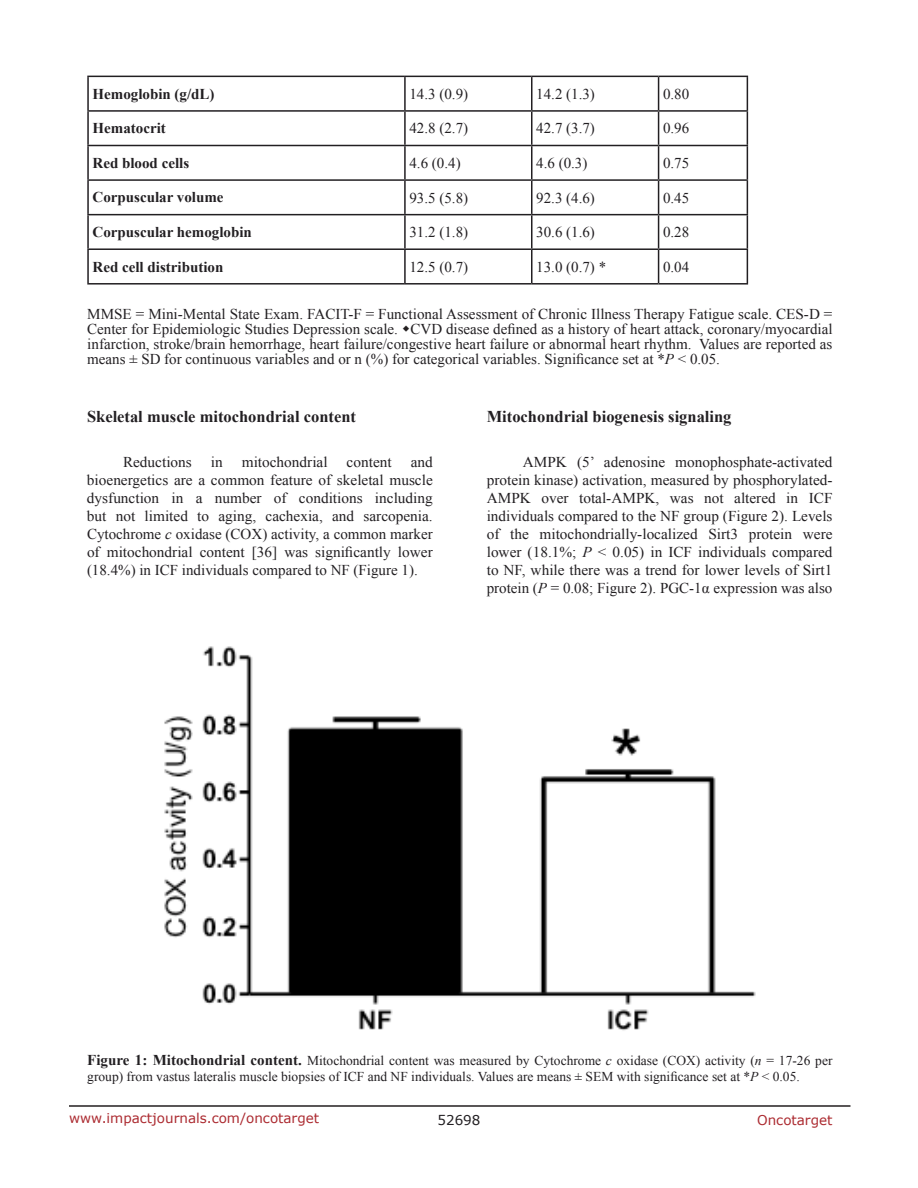
<style>
.page{position:relative;width:918px;height:1188px;background:#fff}
.page>*{position:absolute;margin:0;border:0;box-sizing:border-box;transform-origin:0 0}
.t1{font:700 16.5px "Times New Roman";color:#221f22}
.t2{font:15px/18px "Times New Roman";color:#221f22;text-align:justify}
.t3{font:700 15px "Times New Roman";color:#221f22}
.t4{font:13.5px/16.2px "Times New Roman";color:#221f22}
.t5{font:13.5px "Verdana";color:#ac2b31}
.t6{font:13.5px "Verdana";color:#221f22}
.s1{font-style:italic}
.s2{font-weight:700;font-size:15px}
</style>
<div class="page">
<hr style="left:69px;top:1105px;width:781px;height:2px;background:#231f20">
<svg style="left:89px;top:77px;width:658px;height:33px"></svg>
<svg style="left:89px;top:112px;width:658px;height:171px"></svg>
<hr style="left:87px;top:76px;width:318px;height:1px;background:#221f22">
<hr style="left:405px;top:76px;width:127px;height:1px;background:#221f22">
<hr style="left:404px;top:77px;width:2px;height:33px;background:#221f22">
<hr style="left:532px;top:76px;width:127px;height:1px;background:#221f22">
<hr style="left:531px;top:77px;width:1px;height:33px;background:#221f22">
<hr style="left:659px;top:76px;width:89px;height:1px;background:#221f22">
<hr style="left:658px;top:77px;width:1px;height:33px;background:#221f22">
<hr style="left:87px;top:110px;width:318px;height:2px;background:#221f22">
<hr style="left:405px;top:110px;width:127px;height:2px;background:#221f22">
<hr style="left:404px;top:112px;width:2px;height:33px;background:#221f22">
<hr style="left:532px;top:110px;width:127px;height:2px;background:#221f22">
<hr style="left:531px;top:112px;width:1px;height:33px;background:#221f22">
<hr style="left:659px;top:110px;width:89px;height:2px;background:#221f22">
<hr style="left:658px;top:112px;width:1px;height:33px;background:#221f22">
<hr style="left:87px;top:145px;width:318px;height:1px;background:#221f22">
<hr style="left:405px;top:145px;width:127px;height:1px;background:#221f22">
<hr style="left:404px;top:146px;width:2px;height:33px;background:#221f22">
<hr style="left:532px;top:145px;width:127px;height:1px;background:#221f22">
<hr style="left:531px;top:146px;width:1px;height:33px;background:#221f22">
<hr style="left:659px;top:145px;width:89px;height:1px;background:#221f22">
<hr style="left:658px;top:146px;width:1px;height:33px;background:#221f22">
<hr style="left:87px;top:179px;width:318px;height:2px;background:#221f22">
<hr style="left:405px;top:179px;width:127px;height:2px;background:#221f22">
<hr style="left:404px;top:181px;width:2px;height:33px;background:#221f22">
<hr style="left:532px;top:179px;width:127px;height:2px;background:#221f22">
<hr style="left:531px;top:181px;width:1px;height:33px;background:#221f22">
<hr style="left:659px;top:179px;width:89px;height:2px;background:#221f22">
<hr style="left:658px;top:181px;width:1px;height:33px;background:#221f22">
<hr style="left:87px;top:214px;width:318px;height:1px;background:#221f22">
<hr style="left:405px;top:214px;width:127px;height:1px;background:#221f22">
<hr style="left:404px;top:215px;width:2px;height:33px;background:#221f22">
<hr style="left:532px;top:214px;width:127px;height:1px;background:#221f22">
<hr style="left:531px;top:215px;width:1px;height:33px;background:#221f22">
<hr style="left:659px;top:214px;width:89px;height:1px;background:#221f22">
<hr style="left:658px;top:215px;width:1px;height:33px;background:#221f22">
<hr style="left:87px;top:248px;width:318px;height:2px;background:#221f22">
<hr style="left:405px;top:248px;width:127px;height:2px;background:#221f22">
<hr style="left:404px;top:250px;width:2px;height:33px;background:#221f22">
<hr style="left:532px;top:248px;width:127px;height:2px;background:#221f22">
<hr style="left:531px;top:250px;width:1px;height:33px;background:#221f22">
<hr style="left:659px;top:248px;width:89px;height:2px;background:#221f22">
<hr style="left:658px;top:250px;width:1px;height:33px;background:#221f22">
<hr style="left:87px;top:77px;width:2px;height:33px;background:#221f22">
<hr style="left:747px;top:77px;width:1px;height:33px;background:#221f22">
<hr style="left:87px;top:112px;width:2px;height:33px;background:#221f22">
<hr style="left:747px;top:112px;width:1px;height:33px;background:#221f22">
<hr style="left:87px;top:146px;width:2px;height:33px;background:#221f22">
<hr style="left:747px;top:146px;width:1px;height:33px;background:#221f22">
<hr style="left:87px;top:181px;width:2px;height:33px;background:#221f22">
<hr style="left:747px;top:181px;width:1px;height:33px;background:#221f22">
<hr style="left:87px;top:215px;width:2px;height:33px;background:#221f22">
<hr style="left:747px;top:215px;width:1px;height:33px;background:#221f22">
<hr style="left:87px;top:250px;width:2px;height:33px;background:#221f22">
<hr style="left:747px;top:250px;width:1px;height:33px;background:#221f22">
<hr style="left:87px;top:283px;width:318px;height:2px;background:#221f22">
<hr style="left:405px;top:283px;width:127px;height:2px;background:#221f22">
<hr style="left:532px;top:283px;width:127px;height:2px;background:#221f22">
<hr style="left:659px;top:283px;width:89px;height:2px;background:#221f22">
<img style="left:164px;top:646px;width:592px;height:385px">
<p class="t3" style="left:93px;top:83px;width:124px">Hemoglobin (g/dL)</p>
<p class="t2" style="left:409px;top:85px;width:60px">14.3 (0.9)</p>
<p class="t2" style="left:536px;top:85px;width:60px">14.2 (1.3)</p>
<p class="t2" style="left:663px;top:85px;width:28px">0.80</p>
<p class="t3" style="left:93px;top:118px;width:75px">Hematocrit</p>
<p class="t2" style="left:409px;top:119px;width:60px">42.8 (2.7)</p>
<p class="t2" style="left:536px;top:119px;width:60px">42.7 (3.7)</p>
<p class="t2" style="left:663px;top:119px;width:28px">0.96</p>
<p class="t3" style="left:93px;top:152px;width:98px">Red blood cells</p>
<p class="t2" style="left:409px;top:154px;width:53px">4.6 (0.4)</p>
<p class="t2" style="left:536px;top:154px;width:53px">4.6 (0.3)</p>
<p class="t2" style="left:663px;top:154px;width:28px">0.75</p>
<p class="t3" style="left:93px;top:187px;width:132px">Corpuscular volume</p>
<p class="t2" style="left:409px;top:188px;width:60px">93.5 (5.8)</p>
<p class="t2" style="left:536px;top:188px;width:60px">92.3 (4.6)</p>
<p class="t2" style="left:663px;top:188px;width:28px">0.45</p>
<p class="t3" style="left:93px;top:222px;width:161px">Corpuscular hemoglobin</p>
<p class="t2" style="left:409px;top:223px;width:60px">31.2 (1.8)</p>
<p class="t2" style="left:536px;top:223px;width:60px">30.6 (1.6)</p>
<p class="t2" style="left:663px;top:223px;width:28px">0.28</p>
<p class="t3" style="left:93px;top:256px;width:132px">Red cell distribution</p>
<p class="t2" style="left:409px;top:257px;width:60px">12.5 (0.7)</p>
<p class="t2" style="left:536px;top:257px;width:71px">13.0 (0.7) *</p>
<p class="t2" style="left:663px;top:257px;width:28px">0.04</p>
<p class="t2" style="left:87px;top:306px;width:747px;line-height:15px">MMSE = Mini-Mental State Exam. FACIT-F = Functional Assessment of Chronic Illness Therapy Fatigue scale. CES-D = Center for Epidemiologic Studies Depression scale. CVD disease defined as a history of heart attack, coronary/myocardial infarction, stroke/brain hemorrhage, heart failure/congestive heart failure or abnormal heart rhythm. Values are reported as means ± SD for continuous variables and or n (%) for categorical variables. Significance set at *<span class="s1">P</span> &lt; 0.05.</p>
<p class="t1" style="left:87px;top:405px;width:271px">Skeletal muscle mitochondrial content</p>
<p class="t2" style="left:123px;top:452px;width:70px">Reductions</p>
<p class="t2" style="left:211px;top:452px;width:13px">in</p>
<p class="t2" style="left:242px;top:452px;width:87px">mitochondrial</p>
<p class="t2" style="left:347px;top:452px;width:47px">content</p>
<p class="t2" style="left:87px;top:452px;width:347px;text-indent:324px">and bioenergetics are a common feature of skeletal muscle dysfunction in a number of conditions including but not limited to aging, cachexia, and sarcopenia.<br>Cytochrome <span class="s1">c</span> oxidase (COX) activity, a common marker of mitochondrial content [36] was significantly lower (18.4%) in ICF individuals compared to NF (Figure 1).</p>
<p class="t1" style="left:487px;top:405px;width:246px">Mitochondrial biogenesis signaling</p>
<p class="t2" style="left:487px;top:452px;width:347px;text-indent:36px">AMPK (5’ adenosine monophosphate-activated protein kinase) activation, measured by phosphorylated-AMPK over total-AMPK, was not altered in ICF individuals compared to the NF group (Figure 2). Levels of the mitochondrially-localized Sirt3 protein were lower (18.1%; <span class="s1">P</span> &lt; 0.05) in ICF individuals compared to NF, while there was a trend for lower levels of Sirt1 protein (<span class="s1">P</span> = 0.08; Figure 2). PGC-1α expression was also</p>
<p class="t4" style="left:87px;top:1052px;width:747px"><span class="s2">Figure 1: Mitochondrial content.</span> Mitochondrial content was measured by Cytochrome <span class="s1">c</span> oxidase (COX) activity (<span class="s1">n</span> = 17-26 per group) from vastus lateralis muscle biopsies of ICF and NF individuals. Values are means ± SEM with significance set at *<span class="s1">P</span> &lt; 0.05.</p>
<p class="t5" style="left:69px;top:1109px;width:252px">www.impactjournals.com/oncotarget</p>
<p class="t6" style="left:438px;top:1111px;width:44px">52698</p>
<p class="t5" style="left:757px;top:1111px;width:77px">Oncotarget</p>
</div>
